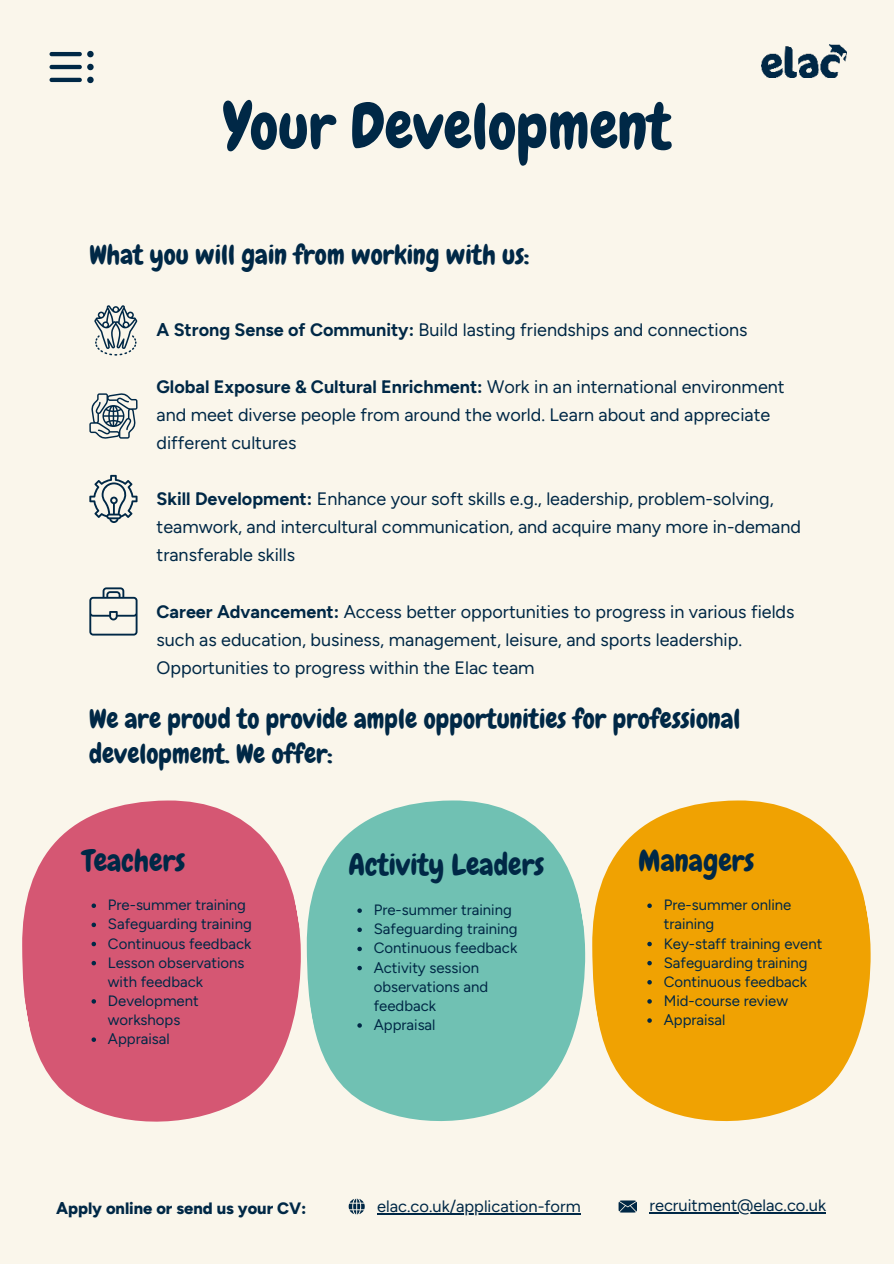
<style>
.page{position:relative;width:894px;height:1264px;background:#fff}
.page>*{position:absolute;margin:0;border:0;box-sizing:border-box;transform-origin:0 0}
.t1{font:63px "Chewy";color:#002846}
.t2{font:30px "Chewy";color:#002846}
.t3{font:27px/34.8px "Chewy";color:#002846}
.t4{font:18px/28.2px "Figtree";color:#002846}
.t5{font:16.5px "Figtree";color:#002846}
.t6{font:800 16.5px "Figtree";color:#002846}
.t7{font:15px/19.2px "Figtree";color:#002846}
.s1{font-weight:700}
</style>
<div class="page">
<div style="left:0;top:0;width:893px;height:1263px;background:#faf6eb"></div>
<img style="left:761px;top:45px;width:85px;height:32px">
<svg style="left:49px;top:51px;width:45px;height:32px"></svg>
<svg style="left:592px;top:800px;width:278px;height:322px;fill:#f0a202"></svg>
<svg style="left:306px;top:800px;width:279px;height:321px;fill:#70c1b3"></svg>
<svg style="left:22px;top:800px;width:279px;height:322px;fill:#d55773"></svg>
<svg style="left:91px;top:903px;width:5px;height:5px"></svg>
<svg style="left:91px;top:922px;width:5px;height:5px"></svg>
<svg style="left:91px;top:941px;width:5px;height:5px"></svg>
<svg style="left:91px;top:960px;width:5px;height:5px"></svg>
<svg style="left:91px;top:999px;width:5px;height:4px"></svg>
<svg style="left:91px;top:1037px;width:5px;height:4px"></svg>
<svg style="left:357px;top:908px;width:5px;height:4px"></svg>
<svg style="left:357px;top:927px;width:5px;height:5px"></svg>
<svg style="left:357px;top:946px;width:5px;height:5px"></svg>
<svg style="left:357px;top:965px;width:5px;height:5px"></svg>
<svg style="left:357px;top:1023px;width:5px;height:4px"></svg>
<svg style="left:647px;top:903px;width:4px;height:5px"></svg>
<svg style="left:647px;top:941px;width:4px;height:5px"></svg>
<svg style="left:647px;top:960px;width:4px;height:5px"></svg>
<svg style="left:647px;top:980px;width:4px;height:4px"></svg>
<svg style="left:647px;top:999px;width:4px;height:4px"></svg>
<svg style="left:647px;top:1018px;width:4px;height:4px"></svg>
<svg style="left:89px;top:393px;width:48px;height:46px"></svg>
<svg style="left:94px;top:305px;width:43px;height:50px"></svg>
<svg style="left:89px;top:475px;width:48px;height:48px"></svg>
<svg style="left:89px;top:587px;width:48px;height:48px"></svg>
<svg style="left:618px;top:1200px;width:18px;height:12px"></svg>
<svg style="left:348px;top:1198px;width:16px;height:16px"></svg>
<hr style="left:649px;top:1212px;width:176px;height:1px;background:#002846">
<hr style="left:377px;top:1213px;width:203px;height:1px;background:#002846">
<h1 class="t1" style="left:222px;top:86px;width:450px">Your Development</h1>
<h3 class="t3" style="left:89px;top:237px;width:441px">What you will gain from working with us:</h3>
<p class="t4" style="left:156px;top:316px;width:592px"><span class="s1">A Strong Sense of Community:</span> Build lasting friendships and connections</p>
<p class="t4" style="left:156px;top:372px;width:629px"><span class="s1">Global Exposure &amp; Cultural Enrichment:</span> Work in an international environment and meet diverse people from around the world. Learn about and appreciate different cultures</p>
<p class="t4" style="left:156px;top:485px;width:645px"><span class="s1">Skill Development:</span> Enhance your soft skills e.g., leadership, problem-solving, teamwork, and intercultural communication, and acquire many more in-demand transferable skills</p>
<p class="t4" style="left:156px;top:597px;width:639px"><span class="s1">Career Advancement:</span> Access better opportunities to progress in various fields such as education, business, management, leisure, and sports leadership.<br>Opportunities to progress within the Elac team</p>
<h3 class="t3" style="left:89px;top:701px;width:652px">We are proud to provide ample opportunities for professional development. We offer:</h3>
<h2 class="t2" style="left:82px;top:841px;width:104px">Teachers</h2>
<p class="t7" style="left:108px;top:895px;width:145px">Pre-summer training<br>Safeguarding training<br>Continuous feedback<br>Lesson observations with feedback<br>Development workshops<br>Appraisal</p>
<h2 class="t2" style="left:348px;top:845px;width:197px">Activity Leaders</h2>
<p class="t7" style="left:373px;top:900px;width:145px">Pre-summer training<br>Safeguarding training<br>Continuous feedback<br>Activity session observations and feedback<br>Appraisal</p>
<h2 class="t2" style="left:638px;top:841px;width:117px">Managers</h2>
<p class="t7" style="left:663px;top:895px;width:160px">Pre-summer online training<br>Key-staff training event<br>Safeguarding training<br>Continuous feedback<br>Mid-course review<br>Appraisal</p>
<p class="t6" style="left:56px;top:1197px;width:252px">Apply online or send us your CV:</p>
<p class="t5" style="left:377px;top:1196px;width:205px">elac.co.uk/application-form</p>
<p class="t5" style="left:649px;top:1195px;width:178px">recruitment@elac.co.uk</p>
</div>
